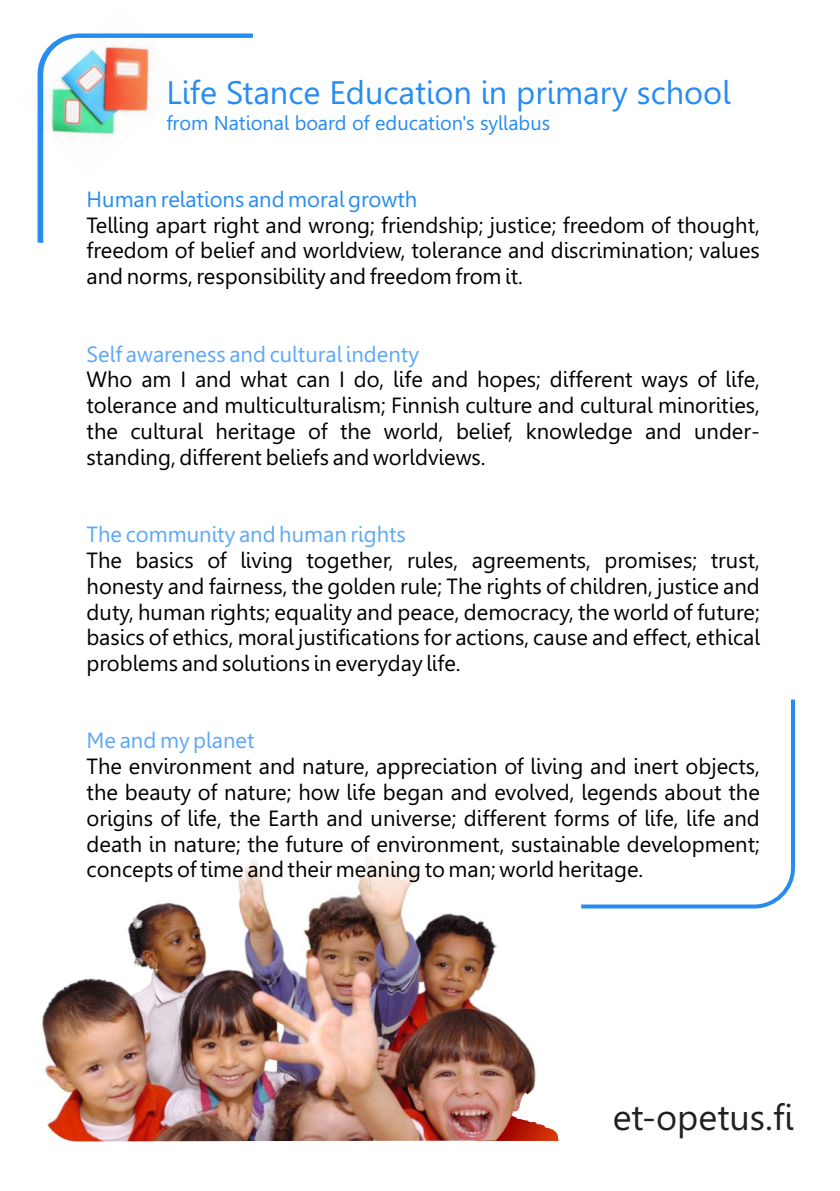
<style>
.page{position:relative;width:840px;height:1191px;background:#fff}
.page>*{position:absolute;margin:0;border:0;box-sizing:border-box;transform-origin:0 0}
.t1{font:36px "Gisha";color:#231f20}
.t2{font:32.6px "Gisha";color:#268cf0}
.t3{font:22px/25.8px "Gisha";color:#000;text-align:justify}
.t4{font:22px "Gisha";color:#5ca8f5}
.t5{font:22px "Gisha";color:#268cf2}
.t6{font:20px "Gisha";color:#268cf0}
</style>
<div class="page">
<svg style="left:581px;top:699px;width:214px;height:210px"></svg>
<img style="left:42px;top:858px;width:517px;height:283px">
<svg style="left:37px;top:33px;width:216px;height:210px"></svg>
<h2 class="t2" style="left:166px;top:79px;width:565px">Life Stance Education in primary school</h2>
<p class="t6" style="left:166px;top:115px;width:385px">from National board of education's syllabus</p>
<p class="t5" style="left:87px;top:190px;width:332px">Human relations and moral growth</p>
<p class="t3" style="left:86px;top:214px;width:674px">Telling apart right and wrong; friendship; justice; freedom of thought, freedom of belief and worldview, tolerance and discrimination; values and norms, responsibility and freedom from it.</p>
<p class="t4" style="left:86px;top:345px;width:334px">Self awareness and cultural indenty</p>
<p class="t3" style="left:86px;top:369px;width:674px">Who am I and what can I do, life and hopes; different ways of life, tolerance and multiculturalism; Finnish culture and cultural minorities, the cultural heritage of the world, belief, knowledge and under&shy;standing, different beliefs and worldviews.</p>
<p class="t4" style="left:86px;top:525px;width:321px">The community and human rights</p>
<p class="t3" style="left:86px;top:549px;width:674px">The basics of living together, rules, agreements, promises; trust, honesty and fairness, the golden rule; The rights of children, justice and duty, human rights; equality and peace, democracy, the world of future; basics of ethics, moral justifications for actions, cause and effect, ethical problems and solutions in everyday life.</p>
<p class="t4" style="left:86px;top:732px;width:169px">Me and my planet</p>
<p class="t3" style="left:86px;top:755px;width:674px">The environment and nature, appreciation of living and inert objects, the beauty of nature; how life began and evolved, legends about the origins of life, the Earth and universe; different forms of life, life and death in nature; the future of environment, sustainable development; concepts of time and their meaning to man; world heritage.</p>
<h1 class="t1" style="left:612px;top:1103px;width:182px">et-opetus.fi</h1>
</div>
